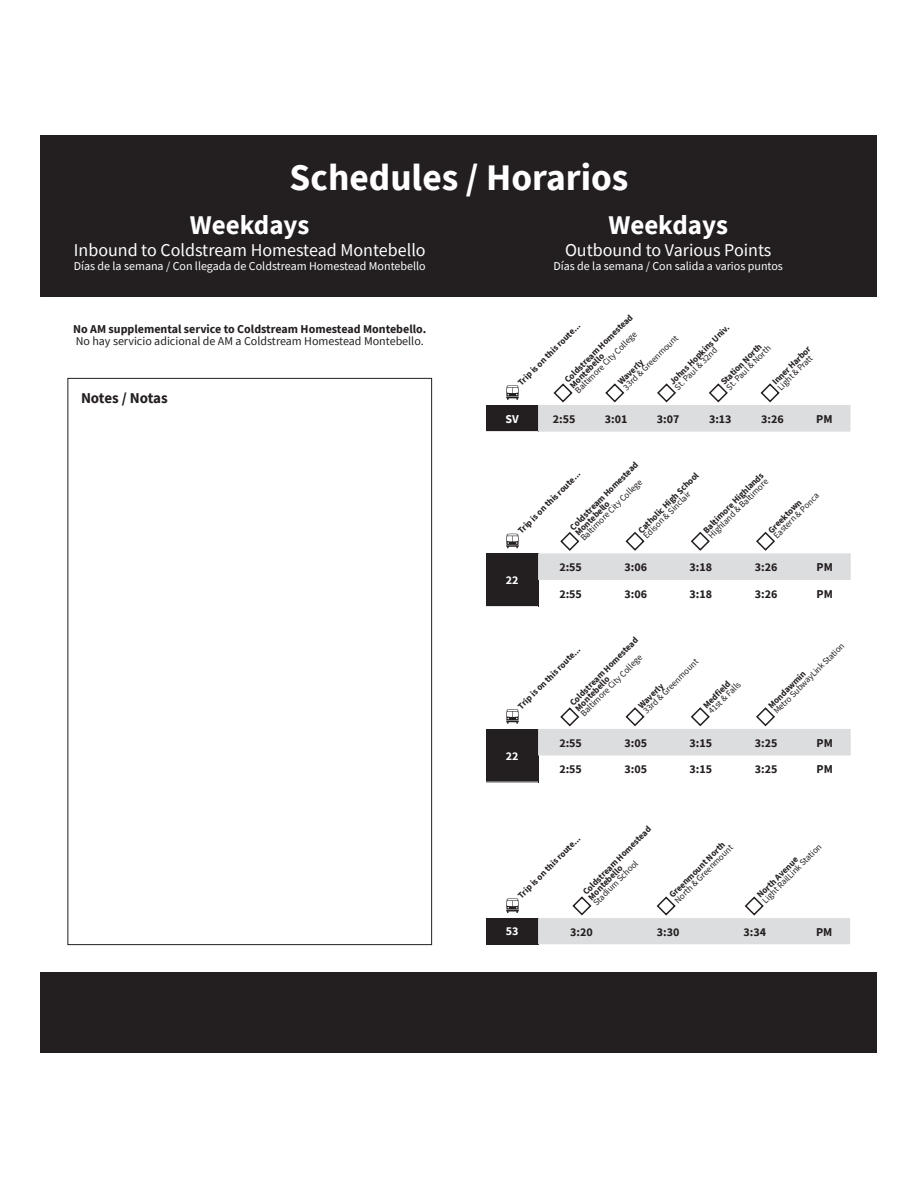
<style>
.page{position:relative;width:918px;height:1188px;background:#fff}
.page>*{position:absolute;margin:0;border:0;box-sizing:border-box;transform-origin:0 0}
.t1{font:700 37.5px "Source Sans Pro";color:#fff}
.t2{font:700 27px "Source Sans Pro";color:#fff}
.t3{font:18px "Source Sans Pro";color:#fff}
.t4{font:700 15px "Source Sans Pro";letter-spacing:-.01em;color:#231f20}
.t5{font:700 12px "Source Sans Pro";color:#231f20}
.t6{font:12px "Source Sans Pro";color:#fff}
.t7{font:12px "Source Sans Pro";color:#231f20}
.t8{font:700 12px "Source Sans Pro";color:#fff}
.t9{font:700 9px/7.5px "Source Sans Pro";color:#231f20}
.t10{font:9px/7.5px "Source Sans Pro";color:#231f20}
.s1{font-weight:400}
.s2{font-weight:700}
</style>
<div class="page">
<div style="left:40px;top:135px;width:838px;height:162px;background:#231f20"></div>
<div style="left:40px;top:972px;width:838px;height:81px;background:#231f20"></div>
<div style="left:486px;top:405px;width:52px;height:27px;background:#231f20"></div>
<svg style="left:538px;top:383px;width:312px;height:49px"></svg>
<hr style="left:486px;top:431px;width:52px;height:1px;background:#fff">
<svg style="left:506px;top:385px;width:13px;height:15px"></svg>
<svg style="left:627px;top:533px;width:17px;height:17px"></svg>
<div style="left:626px;top:532px;width:18px;height:19px;border:2px solid #231f20;border-radius:50%"></div>
<svg style="left:692px;top:533px;width:17px;height:17px"></svg>
<div style="left:691px;top:532px;width:19px;height:19px;border:2px solid #231f20;border-radius:50%"></div>
<svg style="left:757px;top:533px;width:17px;height:17px"></svg>
<div style="left:756px;top:532px;width:19px;height:19px;border:2px solid #231f20;border-radius:50%"></div>
<div style="left:486px;top:553px;width:52px;height:54px;background:#231f20"></div>
<div style="left:538px;top:553px;width:313px;height:27px;background:#dcdddf"></div>
<hr style="left:486px;top:606px;width:52px;height:1px;background:#fff">
<svg style="left:506px;top:534px;width:13px;height:14px"></svg>
<svg style="left:658px;top:898px;width:17px;height:16px"></svg>
<div style="left:657px;top:897px;width:18px;height:18px;border:2px solid #231f20;border-radius:50%"></div>
<svg style="left:746px;top:898px;width:17px;height:16px"></svg>
<div style="left:745px;top:897px;width:18px;height:18px;border:2px solid #231f20;border-radius:50%"></div>
<div style="left:486px;top:918px;width:52px;height:26px;background:#231f20"></div>
<div style="left:538px;top:918px;width:312px;height:26px;background:#dcdddf"></div>
<hr style="left:486px;top:944px;width:52px;height:1px;background:#231f20">
<svg style="left:506px;top:898px;width:13px;height:15px"></svg>
<svg style="left:555px;top:384px;width:17px;height:17px"></svg>
<div style="left:554px;top:384px;width:18px;height:18px;border:2px solid #231f20;border-radius:50%"></div>
<svg style="left:561px;top:533px;width:17px;height:17px"></svg>
<div style="left:561px;top:532px;width:18px;height:19px;border:2px solid #231f20;border-radius:50%"></div>
<svg style="left:573px;top:897px;width:17px;height:17px"></svg>
<div style="left:573px;top:897px;width:18px;height:18px;border:2px solid #231f20;border-radius:50%"></div>
<svg style="left:627px;top:708px;width:17px;height:17px"></svg>
<div style="left:626px;top:708px;width:18px;height:18px;border:2px solid #231f20;border-radius:50%"></div>
<svg style="left:692px;top:708px;width:17px;height:17px"></svg>
<div style="left:691px;top:708px;width:19px;height:18px;border:2px solid #231f20;border-radius:50%"></div>
<svg style="left:757px;top:708px;width:17px;height:17px"></svg>
<div style="left:756px;top:708px;width:19px;height:18px;border:2px solid #231f20;border-radius:50%"></div>
<div style="left:486px;top:729px;width:52px;height:53px;background:#231f20"></div>
<div style="left:538px;top:729px;width:313px;height:27px;background:#dcdddf"></div>
<svg style="left:506px;top:709px;width:13px;height:15px"></svg>
<svg style="left:561px;top:708px;width:17px;height:17px"></svg>
<div style="left:561px;top:708px;width:18px;height:18px;border:2px solid #231f20;border-radius:50%"></div>
<p class="t1" style="left:290px;top:152px;width:340px">Schedules / Horarios</p>
<p class="t2" style="left:190px;top:207px;width:121px">Weekdays</p>
<p class="t3" style="left:74px;top:238px;width:353px">Inbound to Coldstream Homestead Montebello</p>
<p class="t6" style="left:74px;top:258px;width:353px">Días de la semana / Con llegada de Coldstream Homestead Montebello</p>
<p class="t5" style="left:73px;top:321px;width:355px">No AM supplemental service to Coldstream Homestead Montebello.</p>
<p class="t7" style="left:76px;top:333px;width:349px">No hay servicio adicional de AM a Coldstream Homestead Montebello.</p>
<p class="t4" style="left:81px;top:388px;width:88px">Notes / Notas</p>
<p class="t2" style="left:608px;top:207px;width:121px">Weekdays</p>
<p class="t3" style="left:565px;top:238px;width:208px">Outbound to Various Points</p>
<p class="t6" style="left:553px;top:258px;width:231px">Días de la semana / Con salida a varios puntos</p>
<p class="t9" style="left:563px;top:378px;width:94px;rotate:-45deg">Coldstream Homestead<br>Montebello</p>
<p class="t9" style="left:517px;top:381px;width:86px;rotate:-45deg">Trip is on this route...</p>
<p class="t9" style="left:668px;top:380px;width:82px;rotate:-45deg">Johns Hopkins Univ.</p>
<p class="t10" style="left:574px;top:389px;width:85px;rotate:-45deg">Baltimore City College</p>
<p class="t10" style="left:622px;top:386px;width:75px;rotate:-45deg">33rd &amp; Greenmount</p>
<p class="t10" style="left:674px;top:386px;width:58px;rotate:-45deg">St. Paul &amp; 32nd</p>
<p class="t9" style="left:720px;top:380px;width:55px;rotate:-45deg">Station North</p>
<p class="t10" style="left:725px;top:386px;width:61px;rotate:-45deg">St. Paul &amp; North</p>
<p class="t9" style="left:771px;top:380px;width:52px;rotate:-45deg">Inner Harbor</p>
<p class="t10" style="left:776px;top:386px;width:47px;rotate:-45deg">Light &amp; Pratt</p>
<p class="t9" style="left:617px;top:380px;width:34px;rotate:-45deg">Waverly</p>
<p class="t8" style="left:505px;top:411px;width:15px">SV</p>
<p class="t5" style="left:553px;top:411px;width:24px">2:55</p>
<p class="t5" style="left:605px;top:411px;width:24px">3:01</p>
<p class="t5" style="left:657px;top:411px;width:24px">3:07</p>
<p class="t5" style="left:709px;top:411px;width:24px">3:13</p>
<p class="t5" style="left:761px;top:411px;width:24px">3:26</p>
<p class="t5" style="left:816px;top:411px;width:18px">PM</p>
<p class="t9" style="left:569px;top:526px;width:94px;rotate:-45deg">Coldstream Homestead<br>Montebello</p>
<p class="t9" style="left:637px;top:529px;width:83px;rotate:-45deg">Catholic High School<br><span class="s1">Edison &amp; Sinclair</span></p>
<p class="t9" style="left:702px;top:529px;width:83px;rotate:-45deg">Baltimore Highlands<br><span class="s1">Highland &amp; Baltimore</span></p>
<p class="t9" style="left:517px;top:529px;width:86px;rotate:-45deg">Trip is on this route...</p>
<p class="t10" style="left:579px;top:537px;width:85px;rotate:-45deg">Baltimore City College</p>
<p class="t10" style="left:772px;top:534px;width:62px;rotate:-45deg">Eastern &amp; Ponca</p>
<p class="t9" style="left:767px;top:529px;width:45px;rotate:-45deg">Greektown</p>
<p class="t8" style="left:506px;top:572px;width:14px">22</p>
<p class="t5" style="left:559px;top:559px;width:24px">2:55</p>
<p class="t5" style="left:624px;top:559px;width:24px">3:06</p>
<p class="t5" style="left:690px;top:559px;width:24px">3:18</p>
<p class="t5" style="left:755px;top:559px;width:24px">3:26</p>
<p class="t5" style="left:817px;top:559px;width:18px">PM</p>
<p class="t5" style="left:559px;top:586px;width:24px">2:55</p>
<p class="t5" style="left:624px;top:586px;width:24px">3:06</p>
<p class="t5" style="left:690px;top:586px;width:24px">3:18</p>
<p class="t5" style="left:755px;top:586px;width:24px">3:26</p>
<p class="t5" style="left:817px;top:586px;width:18px">PM</p>
<p class="t9" style="left:569px;top:701px;width:94px;rotate:-45deg">Coldstream Homestead<br>Montebello</p>
<p class="t10" style="left:772px;top:710px;width:98px;rotate:-45deg">Metro SubwayLink Station</p>
<p class="t9" style="left:517px;top:705px;width:86px;rotate:-45deg">Trip is on this route...</p>
<p class="t10" style="left:579px;top:712px;width:85px;rotate:-45deg">Baltimore City College</p>
<p class="t10" style="left:642px;top:710px;width:75px;rotate:-45deg">33rd &amp; Greenmount</p>
<p class="t10" style="left:707px;top:710px;width:43px;rotate:-45deg">41st &amp; Falls</p>
<p class="t9" style="left:767px;top:704px;width:51px;rotate:-45deg">Mondawmin</p>
<p class="t9" style="left:702px;top:704px;width:36px;rotate:-45deg">Medfi eld</p>
<p class="t9" style="left:637px;top:704px;width:34px;rotate:-45deg">Waverly</p>
<p class="t8" style="left:506px;top:748px;width:14px">22</p>
<p class="t5" style="left:559px;top:735px;width:24px">2:55</p>
<p class="t5" style="left:624px;top:735px;width:24px">3:05</p>
<p class="t5" style="left:690px;top:735px;width:24px">3:15</p>
<p class="t5" style="left:755px;top:735px;width:24px">3:25</p>
<p class="t5" style="left:817px;top:735px;width:18px">PM</p>
<p class="t5" style="left:559px;top:761px;width:24px">2:55</p>
<p class="t5" style="left:624px;top:761px;width:24px">3:05</p>
<p class="t5" style="left:690px;top:761px;width:24px">3:15</p>
<p class="t5" style="left:755px;top:761px;width:24px">3:25</p>
<p class="t5" style="left:817px;top:761px;width:18px">PM</p>
<p class="t9" style="left:582px;top:890px;width:94px;rotate:-45deg">Coldstream Homestead<br>Montebello</p>
<p class="t9" style="left:517px;top:894px;width:86px;rotate:-45deg">Trip is on this route...</p>
<p class="t10" style="left:592px;top:901px;width:61px;rotate:-45deg">Stadium School</p>
<p class="t10" style="left:668px;top:894px;width:80px;rotate:-45deg"><span class="s2">Greenmount North<br></span>North &amp; Greenmount</p>
<p class="t10" style="left:761px;top:899px;width:81px;rotate:-45deg">Light RailLink Station</p>
<p class="t9" style="left:756px;top:894px;width:56px;rotate:-45deg">North Avenue</p>
<p class="t8" style="left:506px;top:923px;width:14px">53</p>
<p class="t5" style="left:570px;top:924px;width:24px">3:20</p>
<p class="t5" style="left:657px;top:924px;width:24px">3:30</p>
<p class="t5" style="left:743px;top:924px;width:24px">3:34</p>
<p class="t5" style="left:816px;top:924px;width:18px">PM</p>
</div>
